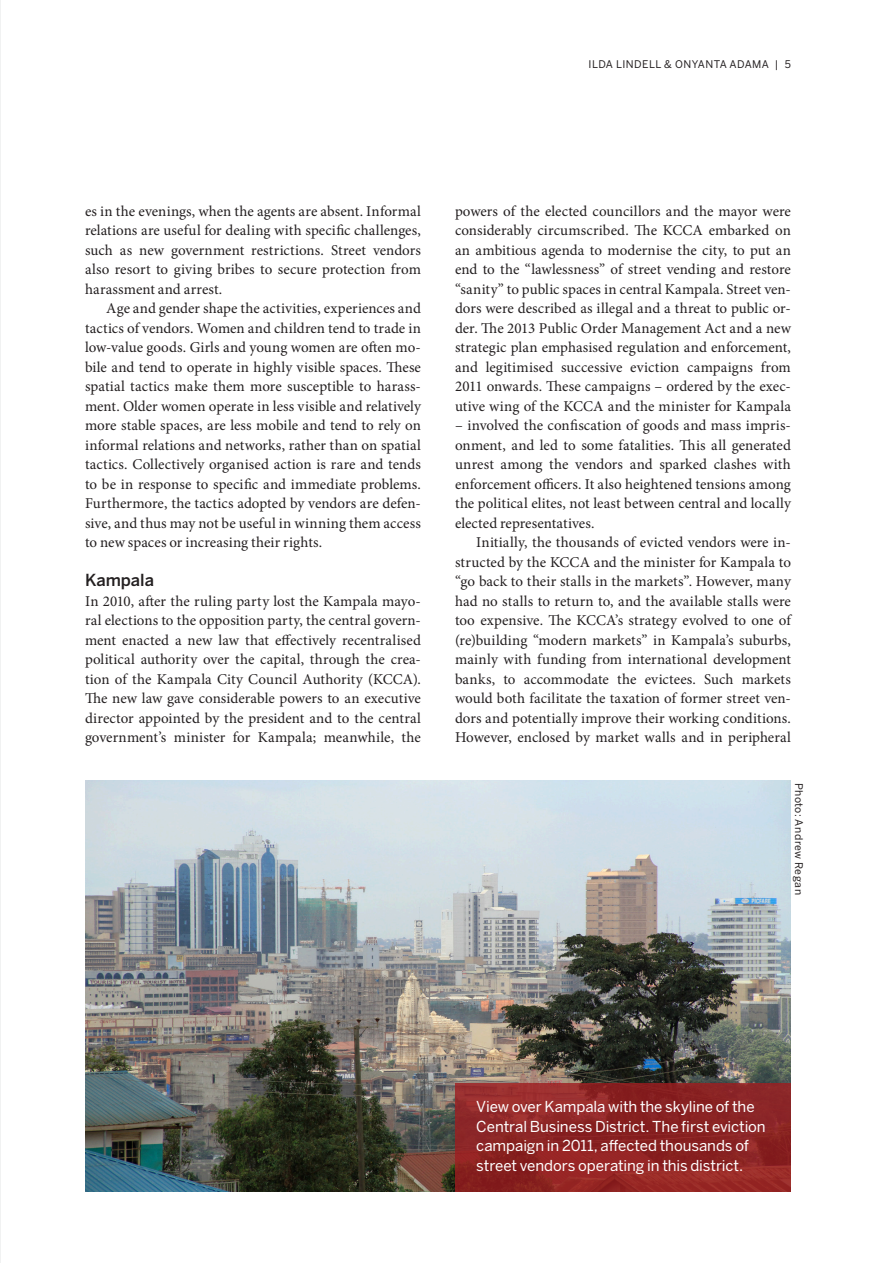
<style>
.page{position:relative;width:893px;height:1263px;background:#fff}
.page>*{position:absolute;margin:0;border:0;box-sizing:border-box;transform-origin:0 0}
.t1{font:500 16.5px "Benton Sans";color:#231f20}
.Body_indent{font:15px/19.5px "Minion Pro";letter-spacing:.005em;color:#231f20;text-align:justify}
.Body{font:15px/19.5px "Minion Pro";letter-spacing:.005em;color:#231f20;text-align:justify}
.Caption_white{font:15px/19.5px "Benton Sans";letter-spacing:-.005em;color:#fff}
.Small_caption_black{font:10.5px "Benton Sans";letter-spacing:.04em;color:#231f20}
</style>
<div class="page">
<img style="left:85px;top:781px;width:706px;height:410px">
<hr style="left:0;top:0;width:1px;height:1263px;background:#dcdddf">
<svg style="left:455px;top:1082px;width:336px;height:109px;background:#8e2524"></svg>
<p class="Small_caption_black" style="left:589px;top:58px;width:204px">ILDA LINDELL &amp; ONYANTA ADAMA | 5</p>
<p class="Body_indent" style="left:85px;top:201px;width:337px">es in the evenings, when the agents are absent. Informal relations are useful for dealing with specific challenges, such as new government restrictions. Street vendors also resort to giving bribes to secure protection from harassment and arrest.</p>
<p class="Body_indent" style="left:85px;top:299px;width:337px;text-indent:21px">Age and gender shape the activities, experiences and tactics of vendors. Women and children tend to trade in low-value goods. Girls and young women are often mo&shy;bile and tend to operate in highly visible spaces. These spatial tactics make them more susceptible to harass&shy;ment. Older women operate in less visible and relatively more stable spaces, are less mobile and tend to rely on informal relations and networks, rather than on spatial tactics. Collectively organised action is rare and tends to be in response to specific and immediate problems.<br>Furthermore, the tactics adopted by vendors are defen&shy;sive, and thus may not be useful in winning them access to new spaces or increasing their rights.</p>
<h2 class="t1" style="left:85px;top:570px;width:70px">Kampala</h2>
<p class="Body" style="left:85px;top:591px;width:337px">In 2010, after the ruling party lost the Kampala mayo&shy;ral elections to the opposition party, the central govern&shy;ment enacted a new law that effectively recentralised political authority over the capital, through the crea&shy;tion of the Kampala City Council Authority (KCCA).<br>The new law gave considerable powers to an executive director appointed by the president and to the central government’s minister for Kampala; meanwhile, the</p>
<p class="Body" style="left:455px;top:201px;width:337px">powers of the elected councillors and the mayor were considerably circumscribed. The KCCA embarked on an ambitious agenda to modernise the city, to put an end to the “lawlessness” of street vending and restore “sanity” to public spaces in central Kampala. Street ven&shy;dors were described as illegal and a threat to public or&shy;der. The 2013 Public Order Management Act and a new strategic plan emphasised regulation and enforcement, and legitimised successive eviction campaigns from 2011 onwards. These campaigns – ordered by the exec&shy;utive wing of the KCCA and the minister for Kampala</p>
<p class="Body" style="left:455px;top:416px;width:337px">– involved the confiscation of goods and mass impris&shy;onment, and led to some fatalities. This all generated unrest among the vendors and sparked clashes with enforcement officers. It also heightened tensions among the political elites, not least between central and locally elected representatives.</p>
<p class="Body_indent" style="left:455px;top:533px;width:337px;text-indent:21px">Initially, the thousands of evicted vendors were in&shy;structed by the KCCA and the minister for Kampala to “go back to their stalls in the markets”. However, many had no stalls to return to, and the available stalls were too expensive. The KCCA’s strategy evolved to one of (re)building “modern markets” in Kampala’s suburbs, mainly with funding from international development banks, to accommodate the evictees. Such markets would both facilitate the taxation of former street ven&shy;dors and potentially improve their working conditions.<br>However, enclosed by market walls and in peripheral</p>
<p class="Small_caption_black" style="left:805px;top:783px;width:114px;rotate:90deg">Photo: Andrew Regan</p>
<p class="Caption_white" style="left:476px;top:1097px;width:291px">View over Kampala with the skyline of the Central Business District. The first eviction campaign in 2011, affected thousands of street vendors operating in this district.</p>
</div>
